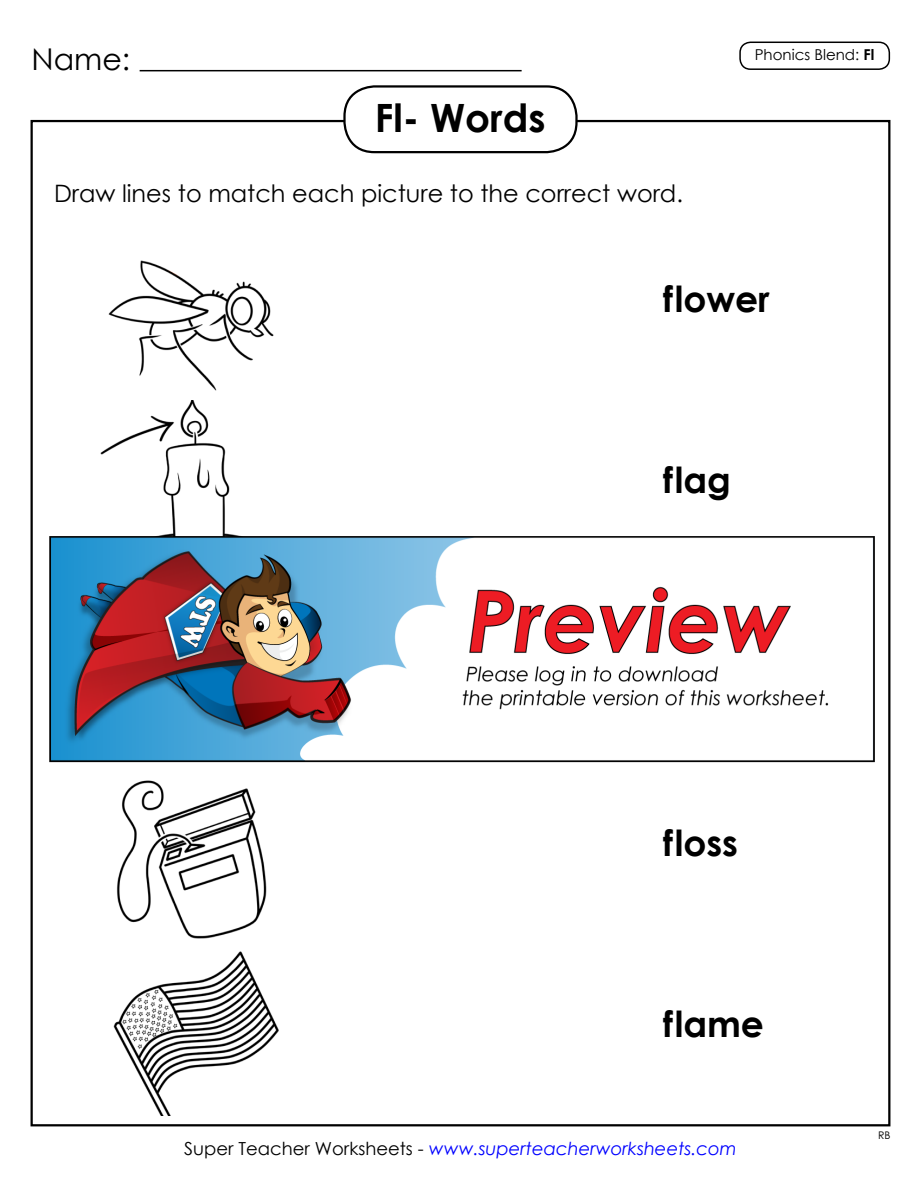
<style>
.page{position:relative;width:918px;height:1188px;background:#fff}
.page>*{position:absolute;margin:0;border:0;box-sizing:border-box;transform-origin:0 0}
.t1{font:700 39px "Century Gothic 2";color:#000}
.t2{font:700 36px "Century Gothic 2";color:#000}
.t3{font:30px "Century Gothic 2";color:#000}
.t4{font:24px "Century Gothic 2";color:#000}
.t5{font:italic 18px "Century Gothic 2";color:#00f}
.t6{font:15px "Century Gothic 2";color:#000}
.t7{font:10.5px "Century STW3";color:#000}
.s1{font-weight:700}
.s2{font-style:normal;color:#000}
</style>
<div class="page">
<img style="left:100px;top:400px;width:130px;height:118px">
<hr style="left:140px;top:70px;width:382px;height:1px;background:#000">
<div style="left:343px;top:85px;width:235px;height:68px;border:2px solid #000;border-radius:30px"></div>
<div style="left:739px;top:42px;width:151px;height:28px;border:2px solid #000;border-radius:10px"></div>
<img style="left:109px;top:260px;width:165px;height:131px">
<img style="left:116px;top:780px;width:151px;height:159px">
<img style="left:113px;top:951px;width:166px;height:165px">
<img style="left:49px;top:518px;width:826px;height:245px">
<h3 class="t3" style="left:32px;top:38px;width:100px">Name:</h3>
<h1 class="t1" style="left:375px;top:89px;width:172px">Fl- Words</h1>
<h3 class="t4" style="left:54px;top:177px;width:631px">Draw lines to match each picture to the correct word.</h3>
<p class="t6" style="left:755px;top:44px;width:121px">Phonics Blend: <span class="s1">Fl</span></p>
<h2 class="t2" style="left:663px;top:272px;width:108px">flower</h2>
<h2 class="t2" style="left:663px;top:453px;width:69px">flag</h2>
<h2 class="t2" style="left:663px;top:815px;width:76px">floss</h2>
<h2 class="t2" style="left:663px;top:996px;width:102px">flame</h2>
<p class="t5" style="left:184px;top:1136px;width:554px"><span class="s2">Super Teacher Worksheets -</span> www.superteacherworksheets.com</p>
<p class="t7" style="left:878px;top:1128px;width:14px">RB</p>
</div>
